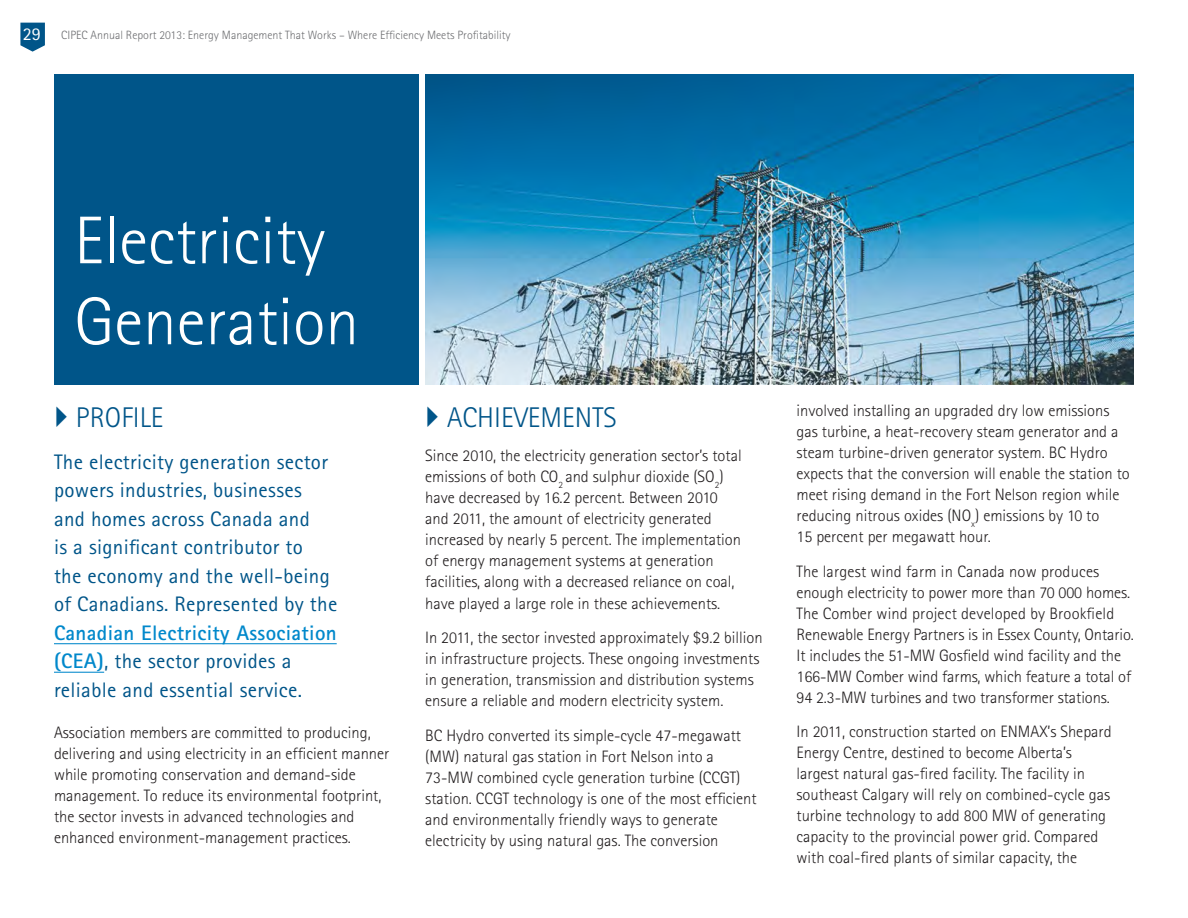
<style>
.page{position:relative;width:1188px;height:918px;background:#fff}
.page>*{position:absolute;margin:0;border:0;box-sizing:border-box;transform-origin:0 0}
.t1{font:300 67.5px/81px "Rotis Sans Serif Std";color:#fff}
.t2{font:300 28.5px "Rotis Sans Serif Std";color:#005589}
.t3{font:21px/28.5px "Rotis Sans Serif Std";letter-spacing:.015em;color:#005589}
.t4{font:300 16.5px/21px "Rotis Sans Serif Std";color:#231f20}
.t5{font:300 12px "Rotis Sans Serif Std";color:#6c6d70}
.s1{font-weight:400;font-size:18px;color:#fff}
.s2{font-weight:700;color:#0088cb}
</style>
<div class="page">
<svg style="left:20px;top:23px;width:25px;height:29px"></svg>
<img style="left:425px;top:74px;width:709px;height:311px">
<hr style="left:54px;top:643px;width:283px;height:1px;background:#0088cb">
<hr style="left:54px;top:672px;width:50px;height:1px;background:#0088cb">
<div style="left:54px;top:74px;width:364px;height:311px;background:#005589"></div>
<p class="t5" style="left:23px;top:28px;width:489px"><span class="s1">29</span> CIPEC Annual Report 2013: Energy Management That Works – Where Efficiency Meets Profitability</p>
<h2 class="t1" style="left:74px;top:200px;width:286px">Electricity<br>Generation</h2>
<h3 class="t2" style="left:76px;top:401px;width:89px">PROFILE</h3>
<p class="t3" style="left:54px;top:447px;width:285px">The electricity generation sector powers industries, businesses and homes across Canada and<br>is a significant contributor to<br>the economy and the well-being of Canadians. Represented by the<br><span class="s2">Canadian Electricity Association (CEA)</span>, the sector provides a reliable and essential service.</p>
<p class="t4" style="left:54px;top:722px;width:337px">Association members are committed to producing, delivering and using electricity in an efficient manner while promoting conservation and demand-side management. To reduce its environmental footprint, the sector invests in advanced technologies and enhanced environment-management practices.</p>
<h3 class="t2" style="left:447px;top:401px;width:171px">ACHIEVEMENTS</h3>
<p class="t4" style="left:425px;top:445px;width:318px">Since 2010, the electricity generation sector’s total emissions of both CO<sub>2</sub> and sulphur dioxide (SO<sub>2</sub>) have decreased by 16.2 percent. Between 2010 and 2011, the amount of electricity generated increased by nearly 5 percent. The implementation of energy management systems at generation facilities, along with a decreased reliance on coal, have played a large role in these achievements.</p>
<p class="t4" style="left:425px;top:627px;width:339px">In 2011, the sector invested approximately $9.2 billion in infrastructure projects. These ongoing investments in generation, transmission and distribution systems ensure a reliable and modern electricity system.</p>
<p class="t4" style="left:425px;top:724px;width:333px">BC Hydro converted its simple-cycle 47-megawatt (MW) natural gas station in Fort Nelson into a 73-MW combined cycle generation turbine (CCGT) station. CCGT technology is one of the most efficient and environmentally friendly ways to generate electricity by using natural gas. The conversion</p>
<p class="t4" style="left:797px;top:400px;width:335px">involved installing an upgraded dry low emissions gas turbine, a heat-recovery steam generator and a steam turbine-driven generator system. BC Hydro expects that the conversion will enable the station to meet rising demand in the Fort Nelson region while reducing nitrous oxides (NO<sub>x</sub>) emissions by 10 to<br>15 percent per megawatt hour.</p>
<p class="t4" style="left:797px;top:561px;width:339px">The largest wind farm in Canada now produces enough electricity to power more than 70 000 homes.<br>The Comber wind project developed by Brookfield Renewable Energy Partners is in Essex County, Ontario.<br>It includes the 51-MW Gosfield wind facility and the 166-MW Comber wind farms, which feature a total of 94 2.3-MW turbines and two transformer stations.</p>
<p class="t4" style="left:797px;top:721px;width:317px">In 2011, construction started on ENMAX’s Shepard Energy Centre, destined to become Alberta’s largest natural gas-fired facility. The facility in southeast Calgary will rely on combined-cycle gas turbine technology to add 800 MW of generating capacity to the provincial power grid. Compared with coal-fired plants of similar capacity, the</p>
</div>
